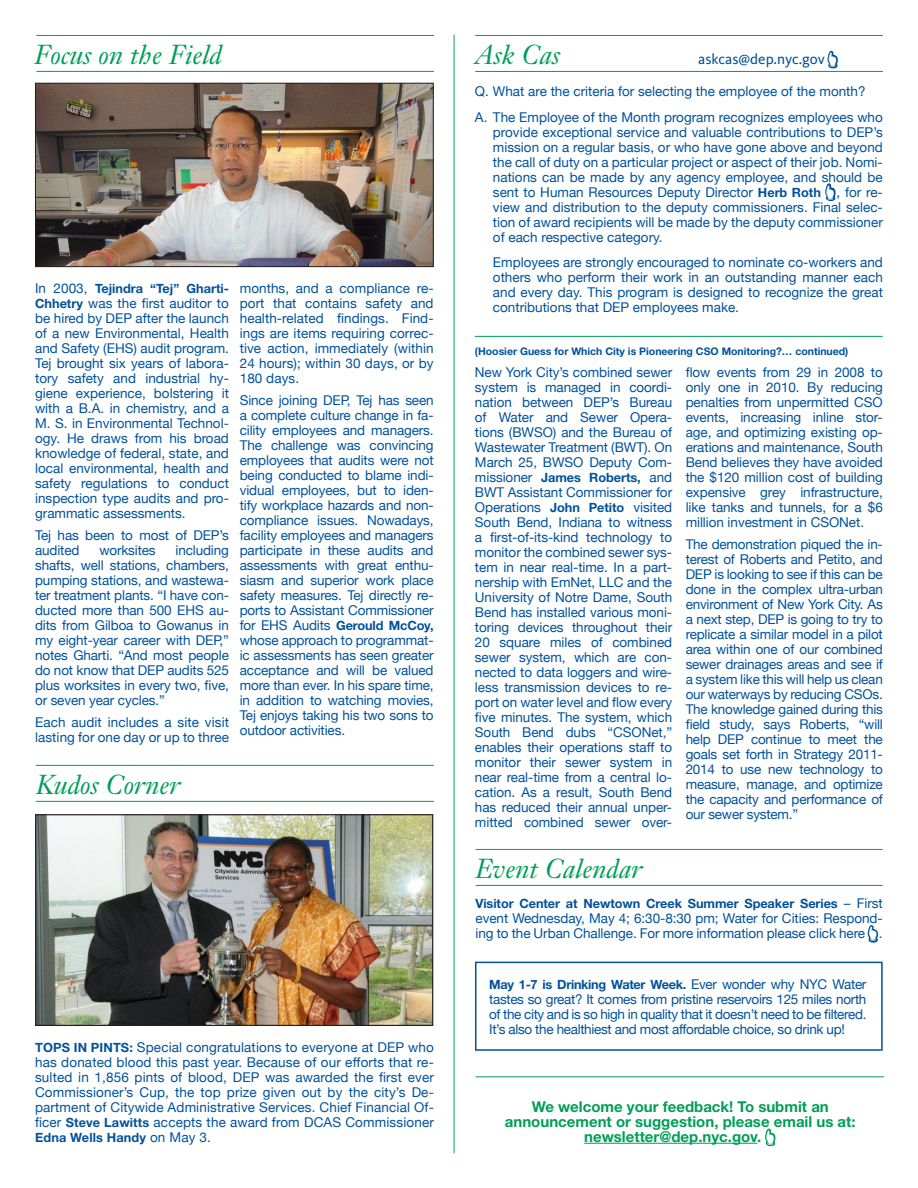
<style>
.page{position:relative;width:918px;height:1188px;background:#fff}
.page>*{position:absolute;margin:0;border:0;box-sizing:border-box;transform-origin:0 0}
.t1{font:italic 27px "Janson Text";color:#009e57}
.t2{font:700 15px/15px "Helvetica Neue";color:#009e57;text-align:center}
.t3{font:15px "Kievit";color:#01519b}
.body{font:13.5px/15px "Helvetica Neue";letter-spacing:-.005em;color:#01519b;text-align:justify}
.body-2{font:700 12.75px "Helvetica Neue";letter-spacing:-.005em;color:#01519b}
.body-3{font:700 12.75px "Helvetica Neue";letter-spacing:-.025em;color:#01519b}
.t4{font:700 10.5px "Helvetica Neue";color:#01519b}
.s1{font-weight:400;font-size:13.5px}
.s2{font-weight:700;font-size:12.75px}
</style>
<div class="page">
<hr style="left:36px;top:35px;width:398px;height:1px;background:#009e57">
<hr style="left:36px;top:71px;width:398px;height:1px;background:#009e57">
<hr style="left:454px;top:35px;width:1px;height:1118px;background:#009e57">
<img style="left:37px;top:85px;width:395px;height:180px">
<div style="left:35px;top:83px;width:399px;height:184px;border:1px solid #231f20"></div>
<hr style="left:584px;top:1143px;width:173px;height:1px;background:#009e57">
<hr style="left:476px;top:1076px;width:408px;height:1px;background:#009e57">
<hr style="left:475px;top:336px;width:408px;height:1px;background:#009e57">
<hr style="left:36px;top:765px;width:398px;height:1px;background:#009e57">
<hr style="left:36px;top:801px;width:398px;height:1px;background:#009e57">
<div style="left:475px;top:962px;width:408px;height:89px;border:2px solid #01519b"></div>
<hr style="left:476px;top:849px;width:407px;height:1px;background:#009e57">
<hr style="left:476px;top:885px;width:407px;height:1px;background:#009e57">
<hr style="left:475px;top:35px;width:408px;height:1px;background:#009e57">
<hr style="left:475px;top:71px;width:408px;height:1px;background:#009e57">
<img style="left:37px;top:816px;width:394px;height:208px">
<div style="left:35px;top:814px;width:398px;height:212px;border:1px solid #231f20"></div>
<svg style="left:764px;top:1048px;width:13px;height:99px"></svg>
<svg style="left:866px;top:848px;width:14px;height:95px"></svg>
<svg style="left:826px;top:50px;width:13px;height:22px"></svg>
<svg style="left:825px;top:183px;width:11px;height:18px"></svg>
<p class="t1" style="left:35px;top:38px;width:189px">Focus on the Field</p>
<p class="body-2" style="left:35px;top:281px;width:195px"><span class="s1">In 2003,</span> Tejindra “Tej” Gharti-</p>
<p class="body" style="left:35px;top:296px;width:195px"><span class="s2">Chhetry</span> was the first auditor to be hired by DEP after the launch of a new Environmental, Health and Safety (EHS) audit program.<br>Tej brought six years of labora&shy;tory safety and industrial hy&shy;giene experience, bolstering it with a B.A. in chemistry, and a M. S. in Environmental Technol&shy;ogy. He draws from his broad knowledge of federal, state, and local environmental, health and safety regulations to conduct inspection type audits and pro&shy;grammatic assessments.</p>
<p class="body" style="left:35px;top:528px;width:195px">Tej has been to most of DEP’s audited</p>
<p class="body" style="left:35px;top:543px;width:195px;text-indent:140px">including shafts, well stations, chambers, pumping stations, and wastewa&shy;ter treatment plants. “I have con&shy;ducted more than 500 EHS au&shy;dits from Gilboa to Gowanus in my eight-year career with DEP,” notes Gharti. “And most people do not know that DEP audits 525 plus worksites in every two, five, or seven year cycles.”</p>
<p class="body" style="left:35px;top:714px;width:195px">Each audit includes a site visit lasting for one day or up to three</p>
<p class="body" style="left:99px;top:543px;width:58px">worksites</p>
<p class="body" style="left:240px;top:281px;width:195px">months, and a compliance re&shy;port that contains safety and health-related findings. Find&shy;ings are items requiring correc&shy;tive action, immediately (within 24 hours); within 30 days, or by 180 days.</p>
<p class="body" style="left:240px;top:393px;width:195px">Since joining DEP, Tej has seen a complete culture change in fa&shy;cility employees and managers.<br>The challenge was convincing employees that audits were not being conducted to blame indi&shy;vidual employees, but to iden&shy;tify workplace hazards and non&shy;compliance issues. Nowadays, facility employees and managers participate in these audits and assessments with great enthu&shy;siasm and superior work place safety measures. Tej directly re&shy;ports to Assistant Commissioner</p>
<p class="body-2" style="left:240px;top:618px;width:195px"><span class="s1">for EHS Audits</span> Gerould McCoy,</p>
<p class="body" style="left:240px;top:633px;width:195px">whose approach to programmat&shy;ic assessments has seen greater acceptance and will be valued more than ever. In his spare time, in addition to watching movies, Tej enjoys taking his two sons to outdoor activities.</p>
<p class="t1" style="left:36px;top:768px;width:146px">Kudos Corner</p>
<p class="body" style="left:35px;top:1040px;width:400px"><span class="s2">TOPS IN PINTS:</span> Special congratulations to everyone at DEP who has donated blood this past year. Because of our efforts that re&shy;sulted in 1,856 pints of blood, DEP was awarded the first ever Commissioner’s Cup, the top prize given out by the city’s De&shy;partment of Citywide Administrative Services. Chief Financial Of&shy;ficer <span class="s2">Steve Lawitts</span> accepts the award from DCAS Commissioner</p>
<p class="body-2" style="left:35px;top:1130px;width:177px">Edna Wells Handy <span class="s1">on May 3.</span></p>
<p class="t1" style="left:475px;top:38px;width:86px">Ask Cas</p>
<p class="t3" style="left:698px;top:50px;width:128px">askcas@dep.nyc.gov</p>
<p class="body" style="left:475px;top:83px;width:392px">Q. What are the criteria for selecting the employee of the month?</p>
<p class="body" style="left:493px;top:109px;width:391px;text-indent:-18px">A. The Employee of the Month program recognizes employees who provide exceptional service and valuable contributions to DEP’s mission on a regular basis, or who have gone above and beyond the call of duty on a particular project or aspect of their job. Nomi&shy;nations can be made by any agency employee, and should be sent to Human Resources Deputy Director <span class="s2">Herb Roth</span> , for re&shy;view and distribution to the deputy commissioners. Final selec&shy;tion of award recipients will be made by the deputy commissioner of each respective category.</p>
<p class="body" style="left:493px;top:255px;width:391px">Employees are strongly encouraged to nominate co-workers and others who perform their work in an outstanding manner each and every day. This program is designed to recognize the great contributions that DEP employees make.</p>
<p class="t4" style="left:475px;top:344px;width:375px">(Hoosier Guess for Which City is Pioneering CSO Monitoring?… continued)</p>
<p class="body" style="left:475px;top:365px;width:199px">New York City’s combined sewer system is managed in coordi&shy;nation between DEP’s Bureau of Water and Sewer Opera&shy;tions (BWSO) and the Bureau of Wastewater Treatment (BWT). On March 25, BWSO Deputy Com-</p>
<p class="body-2" style="left:475px;top:470px;width:199px"><span class="s1">missioner</span> James Roberts, <span class="s1">and</span></p>
<p class="body" style="left:475px;top:485px;width:199px">BWT Assistant Commissioner for Operations <span class="s2">John Petito</span> visited South Bend, Indiana to witness a first-of-its-kind technology to monitor the combined sewer sys&shy;tem in near real-time. In a part&shy;nership with EmNet, LLC and the University of Notre Dame, South Bend has installed various moni&shy;toring devices throughout their 20 square miles of combined sewer system, which are con&shy;nected to data loggers and wire&shy;less transmission devices to re&shy;port on water level and flow every five minutes. The system, which South Bend dubs “CSONet,” enables their operations staff to monitor their sewer system in near real-time from a central lo&shy;cation. As a result, South Bend has reduced their annual unper&shy;mitted combined sewer over-</p>
<p class="body" style="left:686px;top:365px;width:199px">flow events from 29 in 2008 to only one in 2010. By reducing penalties from unpermitted CSO events, increasing inline stor&shy;age, and optimizing existing op&shy;erations and maintenance, South Bend believes they have avoided the $120 million cost of building expensive grey infrastructure, like tanks and tunnels, for a $6 million investment in CSONet.</p>
<p class="body" style="left:686px;top:537px;width:199px">The demonstration piqued the in&shy;terest of Roberts and Petito, and DEP is looking to see if this can be done in the complex ultra-urban environment of New York City. As a next step, DEP is going to try to replicate a similar model in a pilot area within one of our combined sewer drainages areas and see if a system like this will help us clean our waterways by reducing CSOs.<br>The knowledge gained during this field study, says Roberts, “will help DEP continue to meet the goals set forth in Strategy 2011- 2014 to use new technology to measure, manage, and optimize the capacity and performance of our sewer system.”</p>
<p class="t1" style="left:476px;top:852px;width:168px">Event Calendar</p>
<p class="body-2" style="left:476px;top:896px;width:409px">Visitor Center at Newtown Creek Summer Speaker Series <span class="s1">– First</span></p>
<p class="body" style="left:476px;top:911px;width:409px">event Wednesday, May 4; 6:30-8:30 pm; Water for Cities: Respond&shy;ing to the Urban Challenge. For more information please click here .</p>
<p class="body-3" style="left:489px;top:976px;width:379px">May 1-7 is Drinking Water Week. <span class="s1">Ever wonder why NYC Water</span></p>
<p class="body" style="left:489px;top:991px;width:379px">tastes so great? It comes from pristine reservoirs 125 miles north of the city and is so high in quality that it doesn’t need to be filtered.<br>It’s also the healthiest and most affordable choice, so drink up!</p>
<p class="t2" style="left:505px;top:1099px;width:352px">We welcome your feedback! To submit an announcement or suggestion, please email us at:</p>
<p class="t2" style="left:584px;top:1129px;width:179px">newsletter@dep.nyc.gov.</p>
</div>
